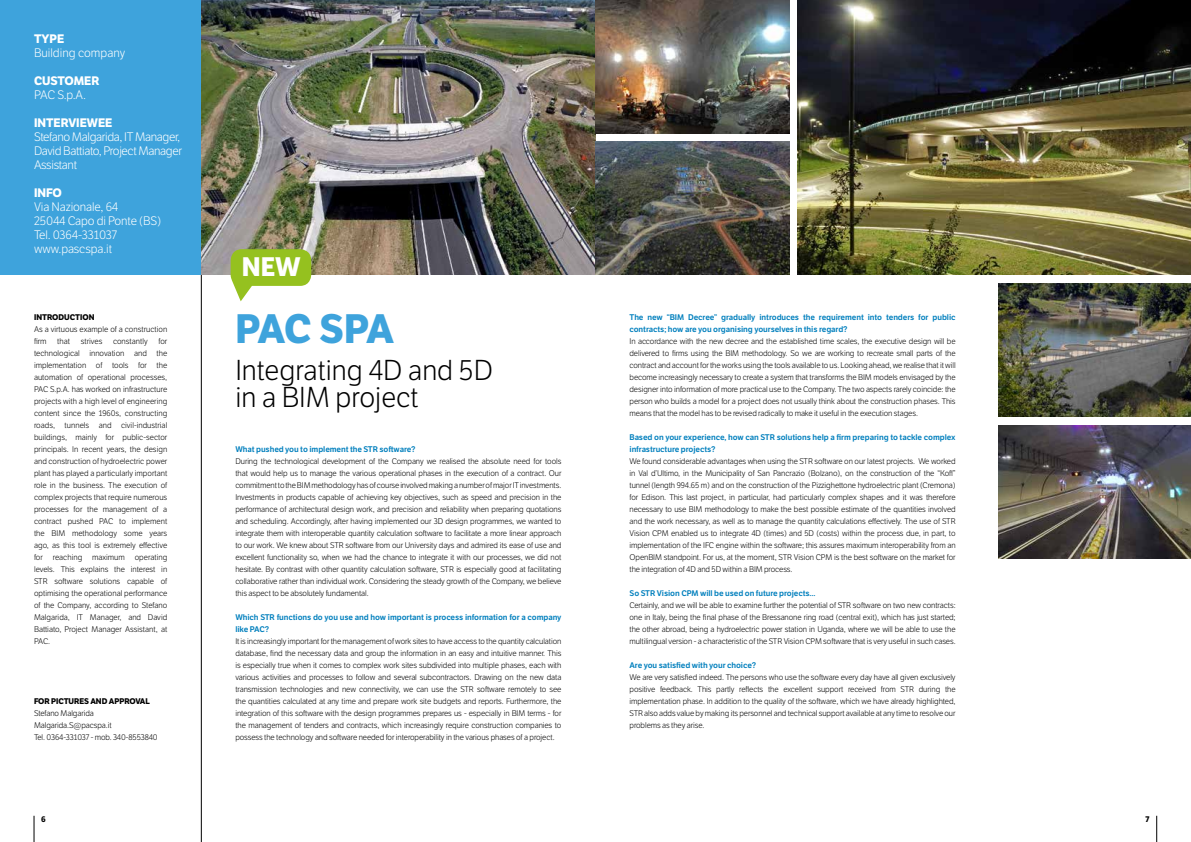
<style>
.page{position:relative;width:1191px;height:842px;background:#fff}
.page>*{position:absolute;margin:0;border:0;box-sizing:border-box;transform-origin:0 0}
.t1{font:700 40px "LFT Etica";letter-spacing:-.055em;color:#3ea3dc}
.t2{font:300 28px/26px "LFT Etica";color:#000}
.t3{font:26.2px "Museo Sans 900";color:#fff}
.t4{font:300 12px/14px "LFT Etica";letter-spacing:-.03em;color:#fff}
.t5{font:300 12px/14px "LFT Etica";letter-spacing:-.01em;color:#fff}
.t6{font:700 12px "LFT Etica";color:#fff}
.t7{font:300 12px "LFT Etica";color:#fff}
.t8{font:300 8px/12px "LFT Etica";letter-spacing:-.01em;color:#000;text-align:justify}
.t9{font:600 8px/12px "LFT Etica";letter-spacing:-.01em;color:#017fbd}
.t10{font:700 8px "LFT Etica";letter-spacing:-.01em;color:#000}
</style>
<div class="page">
<div style="left:0;top:0;width:201px;height:275px;background:#3ea3dc"></div>
<hr style="left:201px;top:275px;width:1px;height:567px;background:#000">
<img style="left:201px;top:0;width:394px;height:275px">
<img style="left:797px;top:0;width:394px;height:275px">
<img style="left:595px;top:0;width:194px;height:133px">
<img style="left:595px;top:142px;width:194px;height:133px">
<img style="left:998px;top:426px;width:193px;height:133px">
<img style="left:999px;top:283px;width:192px;height:133px">
<svg style="left:231px;top:249px;width:80px;height:52px"></svg>
<svg style="left:34px;top:816px;width:1px;height:26px"></svg>
<svg style="left:1156px;top:816px;width:1px;height:26px"></svg>
<h3 class="t6" style="left:34px;top:31px;width:32px">TYPE</h3>
<h3 class="t7" style="left:34px;top:46px;width:93px">Building company</h3>
<h3 class="t6" style="left:34px;top:73px;width:67px">CUSTOMER</h3>
<h3 class="t4" style="left:34px;top:88px;width:54px">PAC S.p.A.</h3>
<h3 class="t6" style="left:34px;top:115px;width:80px">INTERVIEWEE</h3>
<h3 class="t4" style="left:34px;top:130px;width:149px">Stefano Malgarida, IT Manager,<br>David Battiato, Project Manager<br>Assistant</h3>
<h3 class="t6" style="left:34px;top:185px;width:30px">INFO</h3>
<h3 class="t5" style="left:34px;top:200px;width:129px">Via Nazionale, 64<br>25044 Capo di Ponte (BS)<br>Tel. 0364-331037 www.pascspa.it</h3>
<p class="t10" style="left:34px;top:312px;width:62px">INTRODUCTION</p>
<p class="t8" style="left:34px;top:323px;width:135px">As a virtuous example of a construction firm</p>
<p class="t8" style="left:34px;top:335px;width:135px;text-indent:124px">for technological innovation and the implementation of tools for the automation of operational processes, PAC S.p.A. has worked on infrastructure projects with a high level of engineering content since the 1960s, constructing roads, tunnels and civil-industrial buildings, mainly for public-sector principals. In recent years, the design and construction of hydroelectric power plant has played a particularly important role in the business. The execution of complex projects that require numerous processes for the management of a contract pushed PAC to implement the BIM methodology some years ago, as this tool is extremely effective for reaching maximum operating levels. This explains the interest in STR software solutions capable of optimising the operational performance of the Company, according to Stefano Malgarida, IT Manager, and David Battiato, Project Manager Assistant, at PAC.</p>
<p class="t8" style="left:57px;top:335px;width:14px">that</p>
<p class="t8" style="left:81px;top:335px;width:23px">strives</p>
<p class="t8" style="left:113px;top:335px;width:36px">constantly</p>
<p class="t10" style="left:34px;top:696px;width:117px">FOR PICTURES AND APPROVAL</p>
<p class="t8" style="left:34px;top:707px;width:125px;text-align:left">Stefano Malgarida<br>Malgarida.S@pacspa.it<br>Tel. 0364-331037 - mob. 340-8553840</p>
<h3 class="t3" style="left:241px;top:252px;width:61px">NEW</h3>
<h1 class="t1" style="left:235px;top:304px;width:160px">PAC SPA</h1>
<h2 class="t2" style="left:235px;top:359px;width:259px">Integrating 4D and 5D in a BIM project</h2>
<p class="t9" style="left:235px;top:444px;width:182px">What pushed you to implement the STR software?</p>
<p class="t8" style="left:235px;top:456px;width:328px">During the technological development of the Company we realised the absolute need for tools that would help us to manage the various operational phases in the execution of a contract. Our commitment to the BIM methodology has of course involved making a number of major IT investments.<br>Investments in products capable of achieving key objectives, such as speed and precision in the performance of architectural design work, and precision and reliability when preparing quotations and scheduling. Accordingly, after having implemented our 3D design programmes, we wanted to integrate them with interoperable quantity calculation software to facilitate a more linear approach to our work. We knew about STR software from our University days and admired its ease of use and excellent functionality so, when we had the chance to integrate it with our processes, we did not hesitate. By contrast with other quantity calculation software, STR is especially good at facilitating collaborative rather than individual work. Considering the steady growth of the Company, we believe this aspect to be absolutely fundamental.</p>
<p class="t9" style="left:235px;top:612px;width:327px">Which STR functions do you use and how important is process information for a company like PAC?</p>
<p class="t8" style="left:235px;top:636px;width:328px">It is increasingly important for the management of work sites to have access to the quantity calculation database, find the necessary data and group the information in an easy and intuitive manner. This is especially true when it comes to complex work sites subdivided into multiple phases, each with various activities and processes to follow and several subcontractors. Drawing on the new data transmission technologies and new connectivity, we can use the STR software remotely to see the quantities calculated at any time and prepare work site budgets and reports. Furthermore, the integration of this software with the design programmes prepares us - especially in BIM terms - for the management of tenders and contracts, which increasingly require construction companies to possess the technology and software needed for interoperability in the various phases of a project.</p>
<p class="t9" style="left:629px;top:312px;width:328px">The new “BIM Decree” gradually introduces the requirement into tenders for public contracts; how are you organising yourselves in this regard?</p>
<p class="t8" style="left:629px;top:336px;width:328px">In accordance with the new decree and the established time scales, the executive design will be delivered to firms using the BIM methodology. So we are working to recreate small parts of the contract and account for the works using the tools available to us. Looking ahead, we realise that it will become increasingly necessary to create a system that transforms the BIM models envisaged by the designer into information of more practical use to the Company. The two aspects rarely coincide: the person who builds a model for a project does not usually think about the construction phases. This means that the model has to be revised radically to make it useful in the execution stages.</p>
<p class="t9" style="left:629px;top:432px;width:327px">Based on your experience, how can STR solutions help a firm preparing to tackle complex infrastructure projects?</p>
<p class="t8" style="left:629px;top:456px;width:328px">We found considerable advantages when using the STR software on our latest projects. We worked in Val d’Ultimo, in the Municipality of San Pancrazio (Bolzano), on the construction of the “Kofl” tunnel (length 994.65 m) and on the construction of the Pizzighettone hydroelectric plant (Cremona) for Edison. This last project, in particular, had particularly complex shapes and it was therefore necessary to use BIM methodology to make the best possible estimate of the quantities involved and the work necessary, as well as to manage the quantity calculations effectively. The use of STR Vision CPM enabled us to integrate 4D (times) and 5D (costs) within the process due, in part, to implementation of the IFC engine within the software; this assures maximum interoperability from an OpenBIM standpoint. For us, at the moment, STR Vision CPM is the best software on the market for the integration of 4D and 5D within a BIM process.</p>
<p class="t9" style="left:629px;top:588px;width:187px">So STR Vision CPM will be used on future projects...</p>
<p class="t8" style="left:629px;top:600px;width:328px">Certainly, and we will be able to examine further the potential of STR software on two new contracts: one in Italy, being the final phase of the Bressanone ring road (central exit), which has just started; the other abroad, being a hydroelectric power station in Uganda, where we will be able to use the multilingual version - a characteristic of the STR Vision CPM software that is very useful in such cases.</p>
<p class="t9" style="left:629px;top:660px;width:128px">Are you satisfied with your choice?</p>
<p class="t8" style="left:629px;top:672px;width:327px">We are very satisfied indeed. The persons who use the software every day have all given exclusively positive feedback. This partly reflects the excellent support received from STR during the implementation phase. In addition to the quality of the software, which we have already highlighted, STR also adds value by making its personnel and technical support available at any time to resolve our problems as they arise.</p>
<p class="t10" style="left:41px;top:814px;width:6px">6</p>
<p class="t10" style="left:1145px;top:814px;width:5px">7</p>
</div>
